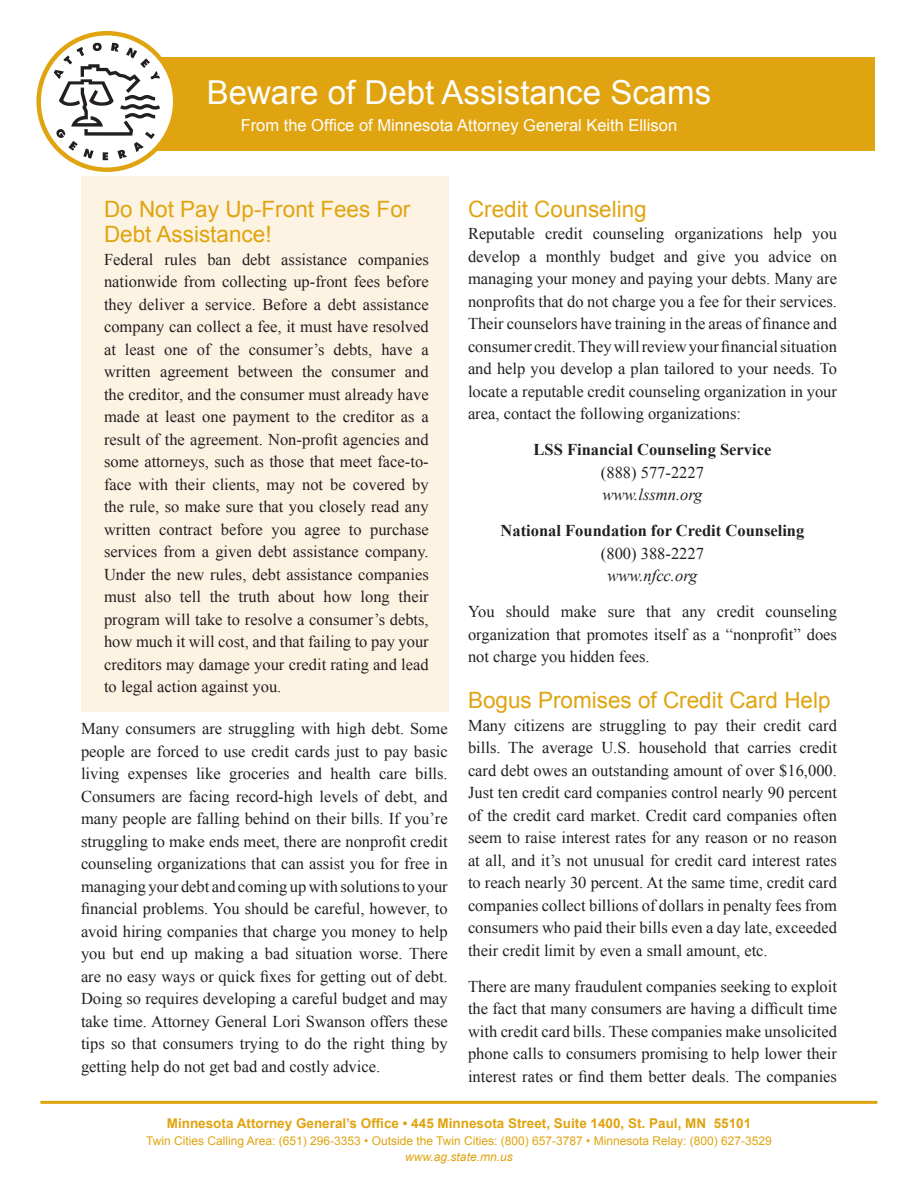
<style>
.page{position:relative;width:918px;height:1188px;background:#fff}
.page>*{position:absolute;margin:0;border:0;box-sizing:border-box;transform-origin:0 0}
.h1{font:33px "Arial";color:#fff}
.h2{font:22.5px/25.5px "Arial";color:#e0a410}
.p_1{font:16.5px/22.5px "Times New Roman";color:#231f20;text-align:justify}
.p{font:16.5px/22.5px "Times New Roman";color:#231f20;text-align:justify}
.p-2{font:700 16.5px/22.5px "Times New Roman";color:#231f20;text-align:center}
.t1{font:16.5px "Arial";color:#fff}
.t2{font:700 13.5px "Arial";color:#e0a410}
.t3{font:12px/16.5px "Arial";color:#e0a410;text-align:center}
.s1{font-weight:400}
.s2{font-weight:400;font-style:italic}
.s3{font-style:italic}
</style>
<div class="page">
<div style="left:82px;top:176px;width:367px;height:536px;background:#fcf3e3"></div>
<div style="left:60px;top:57px;width:815px;height:93px;background:#e0a410"></div>
<svg style="left:39px;top:33px;width:136px;height:137px"></svg>
<svg style="left:54px;top:43px;width:106px;height:117px"></svg>
<div style="left:36px;top:31px;width:141px;height:141px;border:4px solid #e0a410;border-radius:50%"></div>
<hr style="left:40px;top:1101px;width:837px;height:3px;background:#e0a410">
<h1 class="h1" style="left:207px;top:71px;width:506px">Beware of Debt Assistance Scams</h1>
<p class="t1" style="left:241px;top:115px;width:438px">From the Office of Minnesota Attorney General Keith Ellison</p>
<h2 class="h2" style="left:104px;top:197px;width:308px">Do Not Pay Up-Front Fees For<br>Debt Assistance!</h2>
<p class="p_1" style="left:104px;top:248px;width:326px">Federal rules ban debt assistance companies nationwide from collecting up-front fees before they deliver a service. Before a debt assistance company can collect a fee, it must have resolved at least one of the consumer’s debts, have a written agreement between the consumer and the creditor, and the consumer must already have made at least one payment to the creditor as a result of the agreement. Non-profit agencies and some attorneys, such as those that meet face-to&shy;face with their clients, may not be covered by the rule, so make sure that you closely read any written contract before you agree to purchase services from a given debt assistance company.<br>Under the new rules, debt assistance companies must also tell the truth about how long their program will take to resolve a consumer’s debts, how much it will cost, and that failing to pay your creditors may damage your credit rating and lead to legal action against you.</p>
<p class="p" style="left:81px;top:717px;width:368px">Many consumers are struggling with high debt. Some people are forced to use credit cards just to pay basic living expenses like groceries and health care bills.<br>Consumers are facing record-high levels of debt, and many people are falling behind on their bills. If you’re struggling to make ends meet, there are nonprofit credit counseling organizations that can assist you for free in managing your debt and coming up with solutions to your financial problems. You should be careful, however, to avoid hiring companies that charge you money to help you but end up making a bad situation worse. There are no easy ways or quick fixes for getting out of debt.<br>Doing so requires developing a careful budget and may take time. Attorney General Lori Swanson offers these tips so that consumers trying to do the right thing by getting help do not get bad and costly advice.</p>
<h2 class="h2" style="left:468px;top:197px;width:180px">Credit Counseling</h2>
<p class="p_1" style="left:468px;top:222px;width:371px">Reputable credit counseling organizations help you develop a monthly budget and give you advice on managing your money and paying your debts. Many are nonprofits that do not charge you a fee for their services.<br>Their counselors have training in the areas of finance and consumer credit. They will review your financial situation and help you develop a plan tailored to your needs. To locate a reputable credit counseling organization in your area, contact the following organizations:</p>
<p class="p-2" style="left:534px;top:438px;width:239px">LSS Financial Counseling Service <span class="s1">(888) 577-2227<br></span><span class="s2">www.lssmn.org</span></p>
<p class="p-2" style="left:501px;top:519px;width:305px">National Foundation for Credit Counseling <span class="s1">(800) 388-2227<br></span><span class="s2">www.nfcc.org</span></p>
<p class="p" style="left:468px;top:600px;width:371px">You should make sure that any credit counseling organization that promotes itself as a “nonprofit” does not charge you hidden fees.</p>
<h2 class="h2" style="left:468px;top:688px;width:364px">Bogus Promises of Credit Card Help</h2>
<p class="p_1" style="left:468px;top:714px;width:371px">Many citizens are struggling to pay their credit card bills. The average U.S. household that carries credit card debt owes an outstanding amount of over $16,000.<br>Just ten credit card companies control nearly 90 percent of the credit card market. Credit card companies often seem to raise interest rates for any reason or no reason at all, and it’s not unusual for credit card interest rates to reach nearly 30 percent. At the same time, credit card companies collect billions of dollars in penalty fees from consumers who paid their bills even a day late, exceeded their credit limit by even a small amount, etc.</p>
<p class="p" style="left:468px;top:975px;width:371px">There are many fraudulent companies seeking to exploit the fact that many consumers are having a difficult time with credit card bills. These companies make unsolicited phone calls to consumers promising to help lower their interest rates or find them better deals. The companies</p>
<p class="t2" style="left:167px;top:1115px;width:586px">Minnesota Attorney General’s Office • 445 Minnesota Street, Suite 1400, St. Paul, MN 55101</p>
<p class="t3" style="left:146px;top:1133px;width:627px">Twin Cities Calling Area: (651) 296-3353 • Outside the Twin Cities: (800) 657-3787 • Minnesota Relay: (800) 627-3529 <span class="s3">www.ag.state.mn.us</span></p>
</div>
